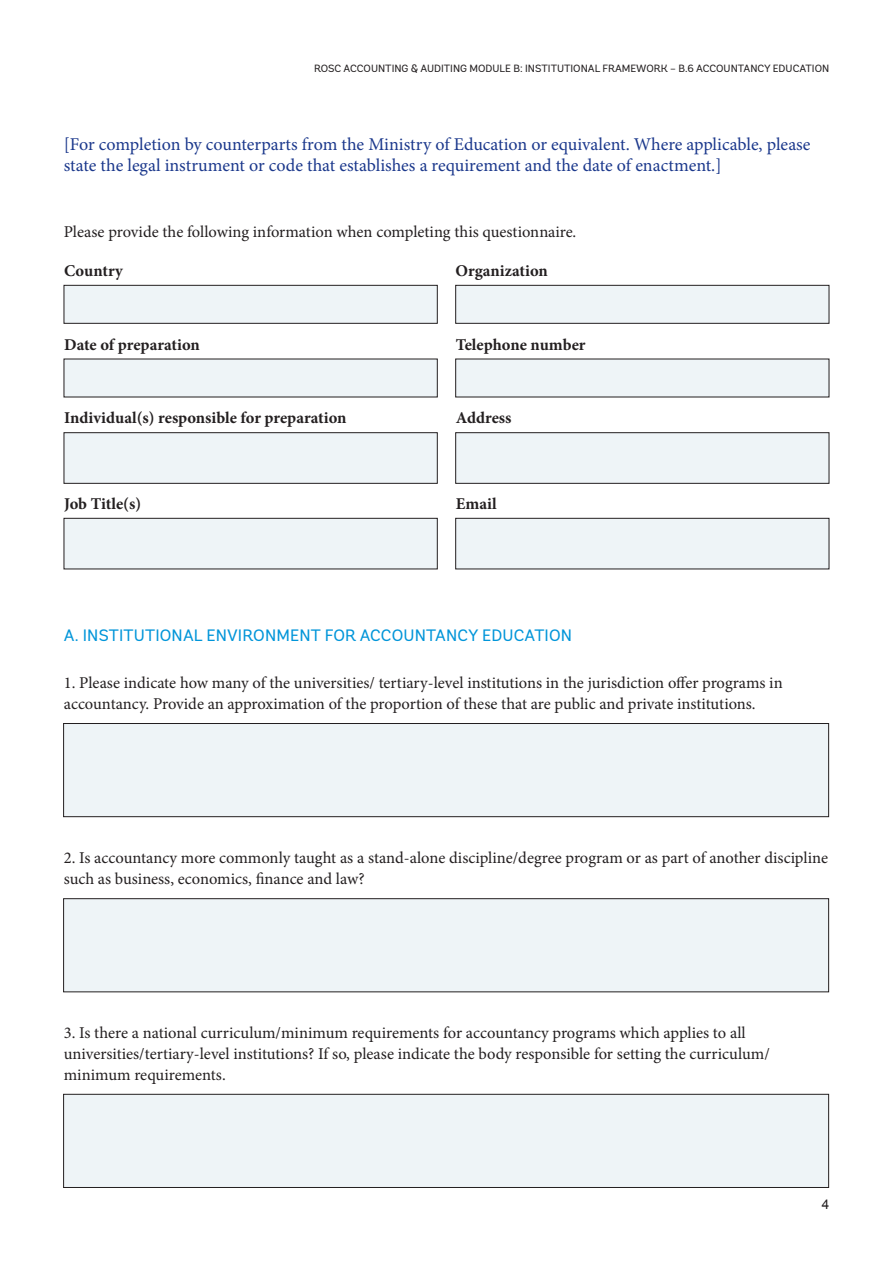
<style>
.page{position:relative;width:893px;height:1263px;background:#fff}
.page>*{position:absolute;margin:0;border:0;box-sizing:border-box;transform-origin:0 0}
.t1{font:18px/21px "Minion Pro";color:#1b388c}
.t2{font:16.5px/21px "Minion Pro";color:#231f20}
.t3{font:700 16.5px "Minion Pro";letter-spacing:-.005em;color:#231f20}
.t4{font:16.5px "Andes";letter-spacing:.01em;color:#0095d9}
.t5{font:13.5px "Arial";color:#231f20}
.t6{font:10.5px "Andes";color:#231f20}
</style>
<div class="page">
<div style="left:64px;top:285px;width:373px;height:38px;background:#eef4f7;border:1px solid #231f20"></div>
<div style="left:64px;top:359px;width:373px;height:38px;background:#eef4f7"></div>
<div style="left:64px;top:432px;width:373px;height:51px;background:#eef4f7;border:1px solid #231f20"></div>
<div style="left:64px;top:518px;width:373px;height:51px;background:#eef4f7;border:1px solid #231f20"></div>
<div style="left:455px;top:285px;width:374px;height:38px;background:#eef4f7;border:1px solid #231f20"></div>
<div style="left:455px;top:432px;width:374px;height:51px;background:#eef4f7;border:1px solid #231f20"></div>
<div style="left:455px;top:359px;width:374px;height:38px;background:#eef4f7"></div>
<div style="left:455px;top:518px;width:374px;height:51px;background:#eef4f7;border:1px solid #231f20"></div>
<div style="left:63px;top:723px;width:766px;height:94px;background:#eef4f7;border:1px solid #231f20"></div>
<div style="left:63px;top:898px;width:766px;height:94px;background:#eef4f7;border:1px solid #231f20"></div>
<div style="left:63px;top:1094px;width:766px;height:94px;background:#eef4f7;border:1px solid #231f20"></div>
<p class="t6" style="left:314px;top:62px;width:44px">ROSC ACCO</p>
<p class="t6" style="left:371px;top:62px;width:245px">UNTING &amp; AUDITING MODULE B: I NSTITUTIONAL FRAM</p>
<p class="t6" style="left:630px;top:62px;width:101px">EWORK – B.6 ACCOUNT</p>
<p class="t6" style="left:743px;top:62px;width:37px">ANCY EDU</p>
<p class="t6" style="left:793px;top:62px;width:36px">CATI ON</p>
<p class="t1" style="left:64px;top:134px;width:748px">[For completion by counterparts from the Ministry of Education or equivalent. Where applicable, please state the legal instrument or code that establishes a requirement and the date of enactment.]</p>
<p class="t2" style="left:64px;top:221px;width:514px">Please provide the following information when completing this questionnaire.</p>
<p class="t3" style="left:64px;top:259px;width:60px">Country</p>
<p class="t3" style="left:455px;top:259px;width:94px">Organization</p>
<p class="t3" style="left:64px;top:333px;width:137px">Date of preparation</p>
<p class="t3" style="left:456px;top:333px;width:131px">Telephone number</p>
<p class="t3" style="left:64px;top:406px;width:284px">Individual(s) responsible for preparation</p>
<p class="t3" style="left:456px;top:407px;width:57px">Address</p>
<p class="t3" style="left:64px;top:492px;width:79px">Job Title(s)</p>
<p class="t3" style="left:456px;top:492px;width:42px">Email</p>
<p class="t4" style="left:64px;top:625px;width:510px">A. INSTITUTIONAL ENVIRONMENT FOR ACCOUNTANCY EDUCATION</p>
<p class="t2" style="left:64px;top:672px;width:720px">1. Please indicate how many of the universities/ tertiary-level institutions in the jurisdiction offer programs in accountancy. Provide an approximation of the proportion of these that are public and private institutions.</p>
<p class="t2" style="left:64px;top:847px;width:766px">2. Is accountancy more commonly taught as a stand-alone discipline/degree program or as part of another discipline such as business, economics, finance and law?</p>
<p class="t2" style="left:64px;top:1022px;width:707px">3. Is there a national curriculum/minimum requirements for accountancy programs which applies to all universities/tertiary-level institutions? If so, please indicate the body responsible for setting the curriculum/ minimum requirements.</p>
<p class="t5" style="left:822px;top:1195px;width:9px">4</p>
</div>
